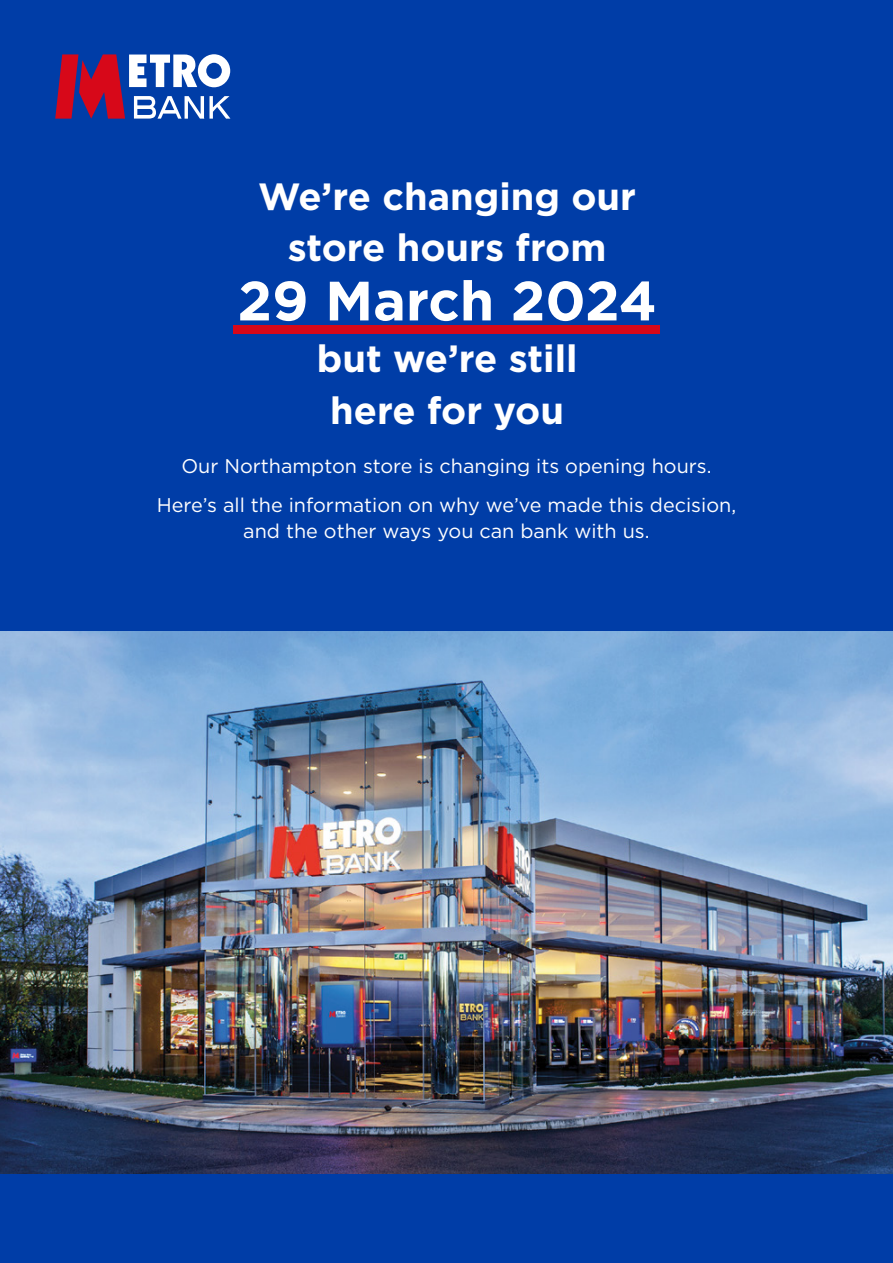
<style>
.page{position:relative;width:893px;height:1263px;background:#003da7}
.page>*{position:absolute;margin:0;border:0;box-sizing:border-box;transform-origin:0 0}
.t1{font:700 55.35px "Gotham";color:#fff}
.t2{font:700 37.95px/51.6px "Gotham";color:#fff;text-align:center}
.t3{font:19.8px/39.2px "Gotham";color:#fff;text-align:center}
</style>
<div class="page">
<svg style="left:55px;top:54px;width:175px;height:65px"></svg>
<img style="left:0;top:631px;width:893px;height:543px">
<div style="left:234px;top:325px;width:426px;height:9px;background:#d70819"></div>
<h2 class="t2" style="left:258px;top:170px;width:379px">We’re changing our store hours from</h2>
<h1 class="t1" style="left:237px;top:264px;width:421px">29 March 2024</h1>
<h2 class="t2" style="left:317px;top:333px;width:262px">but we’re still here for you</h2>
<p class="t3" style="left:157px;top:446px;width:581px">Our Northampton store is changing its opening hours.<br>Here’s all the information on why we’ve made this decision,</p>
<p class="t3" style="left:243px;top:511px;width:408px">and the other ways you can bank with us.</p>
</div>
